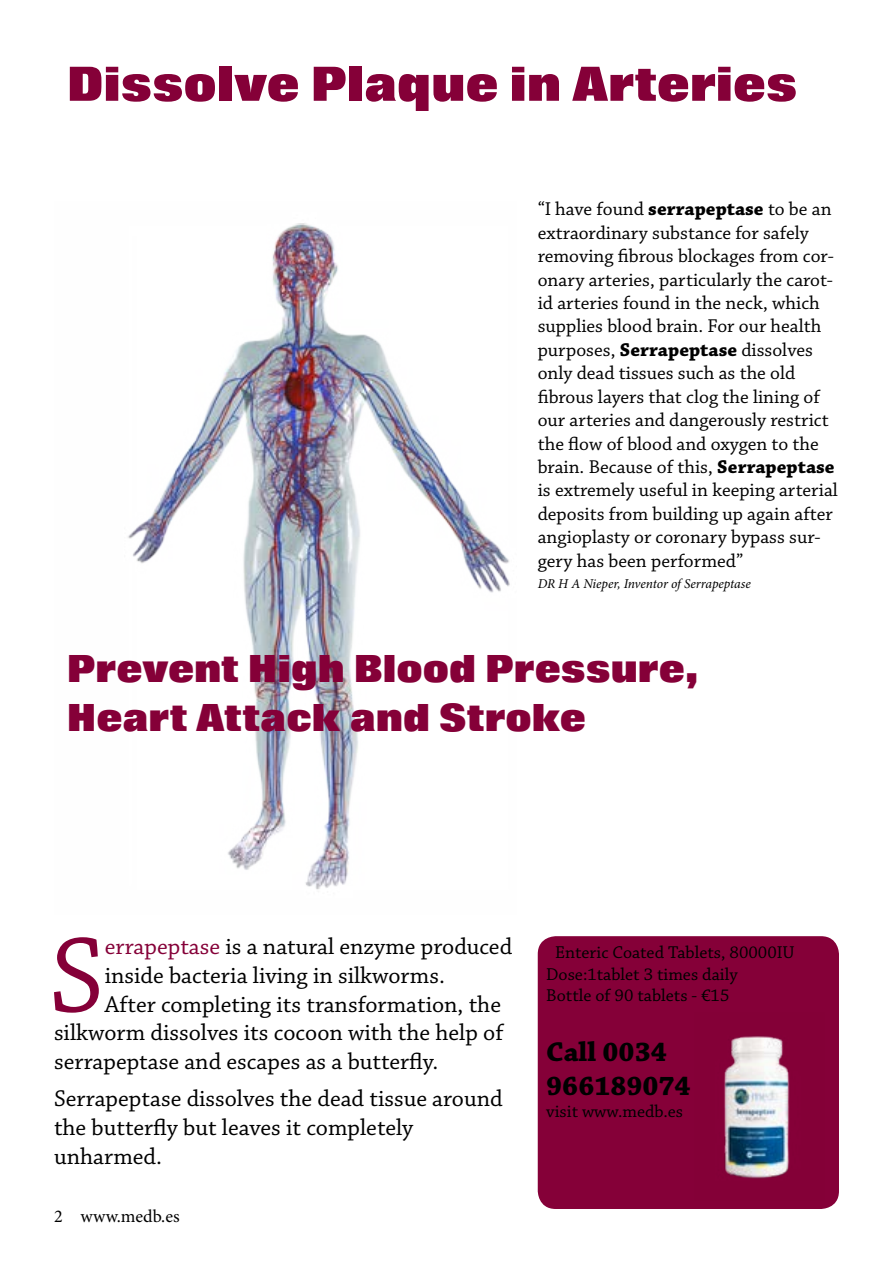
<style>
.page{position:relative;width:893px;height:1263px;background:#fff}
.page>*{position:absolute;margin:0;border:0;box-sizing:border-box;transform-origin:0 0}
.t1{font:112.65px "Chaparral Pro";color:#850038}
.t2{font:700 expanded 51px "Folio";color:#850038}
.t3{font:700 expanded 40.5px/48.6px "Folio";color:#850038}
.t4{font:700 28.5px/34.2px "Chaparral Pro";color:#000}
.t5{font:24px/28.8px "Chaparral Pro";color:#000}
.t6{font:19.5px/23.4px "Chaparral Pro";color:#000}
.t7{font:18px/21.6px "Chaparral Pro";color:#000}
.t8{font:18px "Minion Pro";color:#000}
.t9{font:italic 13.5px "Minion Pro";letter-spacing:-.005em;color:#000}
.s1{font-weight:700}
.s2{color:#850038}
</style>
<div class="page">
<img style="left:128px;top:223px;width:382px;height:667px">
<div style="left:538px;top:936px;width:301px;height:273px;background:#850038;border-radius:18px"></div>
<img style="left:724px;top:1036px;width:66px;height:143px">
<h2 class="t2" style="left:67px;top:56px;width:732px">Dissolve Plaque in Arteries</h2>
<p class="t6" style="left:538px;top:198px;width:302px">“I have found <span class="s1">serrapeptase</span> to be an extraordinary substance for safely removing fibrous blockages from cor&shy;onary arteries, particularly the carot&shy;id arteries found in the neck, which supplies blood brain. For our health purposes, <span class="s1">Serrapeptase</span> dissolves only dead tissues such as the old fibrous layers that clog the lining of our arteries and dangerously restrict the flow of blood and oxygen to the brain. Because of this, <span class="s1">Serrapeptase </span>is extremely useful in keeping arterial deposits from building up again after angioplasty or coronary bypass sur&shy;gery has been performed”</p>
<p class="t9" style="left:538px;top:575px;width:215px">DR H A Nieper, Inventor of Serrapeptase</p>
<h3 class="t3" style="left:67px;top:645px;width:634px">Prevent High Blood Pressure,<br>Heart Attack and Stroke</h3>
<h1 class="t1" style="left:49px;top:913px;width:57px">S</h1>
<p class="t5" style="left:105px;top:933px;width:409px"><span class="s2">errapeptase</span> is a natural enzyme produced</p>
<p class="t5" style="left:105px;top:962px;width:342px">inside bacteria living in silkworms.</p>
<p class="t5" style="left:105px;top:990px;width:398px">After completing its transformation, the</p>
<p class="t5" style="left:54px;top:1019px;width:451px">silkworm dissolves its cocoon with the help of</p>
<p class="t5" style="left:54px;top:1048px;width:386px">serrapeptase and escapes as a butterfly.</p>
<p class="t5" style="left:54px;top:1085px;width:450px">Serrapeptase dissolves the dead tissue around the butterfly but leaves it completely unharmed.</p>
<p class="t8" style="left:54px;top:1204px;width:127px">2 www.medb.es</p>
<p class="t7" style="left:546px;top:942px;width:250px;text-indent:9px">Enteric Coated Tablets, 80000IU<br>Dose:1tablet 3 times daily<br>Bottle of 90 tablets - €15</p>
<h3 class="t4" style="left:546px;top:1035px;width:146px">Call 0034<br>966189074</h3>
<p class="t7" style="left:546px;top:1101px;width:138px">visit www.medb.es</p>
</div>
